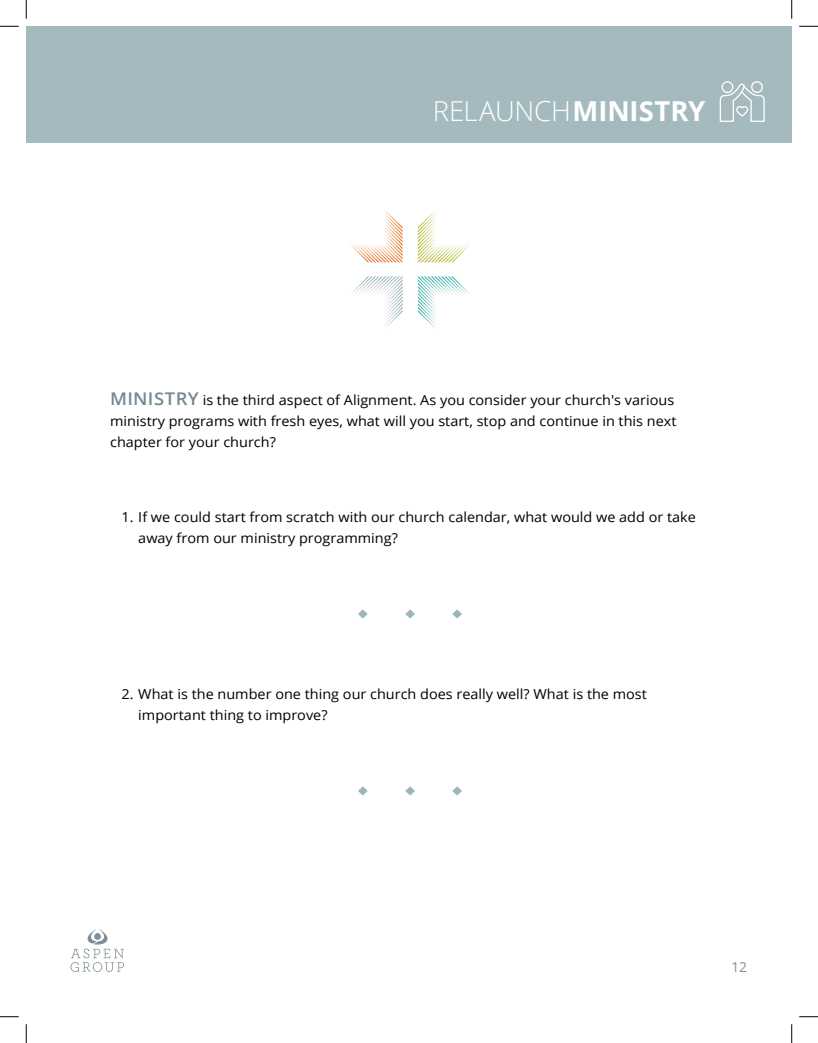
<style>
.page{position:relative;width:818px;height:1043px;background:#fff}
.page>*{position:absolute;margin:0;border:0;box-sizing:border-box;transform-origin:0 0}
.t1{font:300 27.5px "Open Sans";letter-spacing:-.01em;color:#fff}
.t2{font:13.75px/21.2px "Open Sans";color:#000101;scale:1.05 1}
.t3{font:13.75px "Open Sans";color:#7e8f99}
.s1{font-weight:700}
.s2{font-weight:600;font-size:17.5px;color:#758892}
</style>
<div class="page">
<svg style="left:70px;top:929px;width:54px;height:42px"></svg>
<div style="left:26px;top:26px;width:765px;height:116px;background:#a4babf"></div>
<div style="left:751px;top:81px;width:11px;height:12px;border:1px solid #fff;border-radius:50%"></div>
<svg style="left:719px;top:82px;width:46px;height:40px"></svg>
<div style="left:721px;top:81px;width:12px;height:12px;border:1px solid #fff;border-radius:50%"></div>
<svg style="left:418px;top:210px;width:52px;height:52px"></svg>
<svg style="left:350px;top:210px;width:52px;height:52px"></svg>
<svg style="left:351px;top:276px;width:52px;height:51px"></svg>
<svg style="left:418px;top:276px;width:52px;height:53px"></svg>
<svg style="left:0;top:25px;width:19px;height:2px"></svg>
<svg style="left:799px;top:25px;width:19px;height:2px"></svg>
<svg style="left:0;top:1016px;width:19px;height:1px"></svg>
<svg style="left:799px;top:1016px;width:19px;height:1px"></svg>
<svg style="left:25px;top:0;width:2px;height:19px"></svg>
<svg style="left:25px;top:1024px;width:2px;height:18px"></svg>
<svg style="left:791px;top:0;width:1px;height:19px"></svg>
<svg style="left:791px;top:1024px;width:1px;height:18px"></svg>
<h1 class="t1" style="left:433px;top:93px;width:274px">RELAUNCH<span class="s1">MINISTRY</span></h1>
<p class="t2" style="left:110px;top:388px;width:541px"><span class="s2">MINISTRY</span> is the third aspect of Alignment. As you consider your church's various ministry programs with fresh eyes, what will you start, stop and continue in this next chapter for your church?</p>
<p class="t2" style="left:138px;top:506px;width:532px;text-indent:-17px">1. If we could start from scratch with our church calendar, what would we add or take away from our ministry programming?</p>
<p class="t2" style="left:138px;top:683px;width:486px;text-indent:-17px">2. What is the number one thing our church does really well? What is the most important thing to improve?</p>
<p class="t3" style="left:731px;top:957px;width:17px">12</p>
</div>
